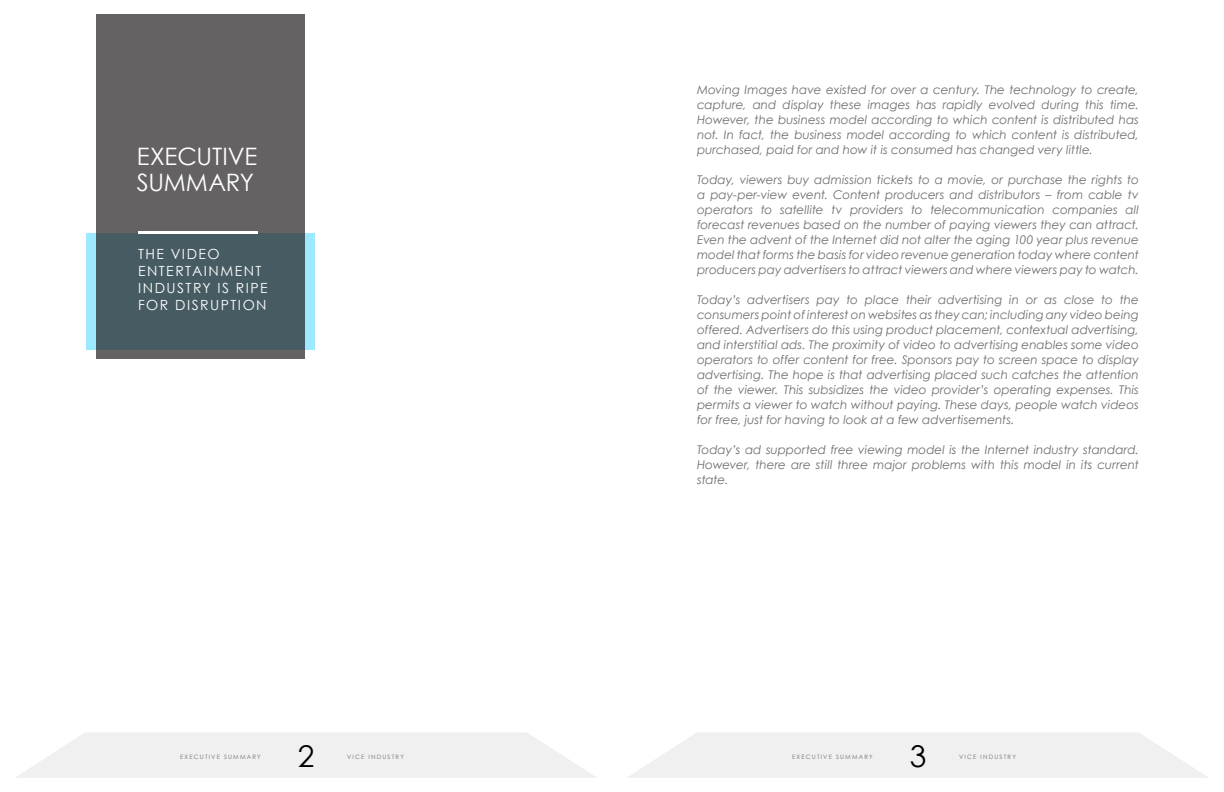
<style>
.page{position:relative;width:1224px;height:792px;background:#fff}
.page>*{position:absolute;margin:0;border:0;box-sizing:border-box;transform-origin:0 0}
.t1{font:30px "Century Gothic";color:#000}
.t2{font:24px/26px "Century Gothic";letter-spacing:-.005em;color:#fff}
.t3{font:14px/17px "Century Gothic";letter-spacing:.105em;color:#fff}
.t4{font:italic 12px/15px "Century Gothic";color:#6e6e6e;text-align:justify}
.t5{font:6px "Century Gothic";letter-spacing:.2em;color:#6e6e6e}
</style>
<div class="page">
<svg style="left:16px;top:733px;width:581px;height:45px"></svg>
<svg style="left:627px;top:733px;width:581px;height:45px"></svg>
<div style="left:87px;top:233px;width:228px;height:117px;background:#9de9ff"></div>
<svg style="left:96px;top:14px;width:209px;height:344px;background:#5b5f63"></svg>
<hr style="left:138px;top:231px;width:120px;height:2px;background:#fff">
<h2 class="t2" style="left:137px;top:143px;width:122px">EXECUTIVE<br>SUMMARY</h2>
<p class="t3" style="left:138px;top:245px;width:131px">THE VIDEO<br>ENTERTAINMENT<br>INDUSTRY IS RIPE<br>FOR DISRUPTION</p>
<p class="t4" style="left:697px;top:82px;width:443px">Moving Images have existed for over a century. The technology to create, capture, and display these images has rapidly evolved during this time.<br>However, the business model according to which content is distributed has not. In fact, the business model according to which content is distributed, purchased, paid for and how it is consumed has changed very little.</p>
<p class="t4" style="left:697px;top:172px;width:443px">Today, viewers buy admission tickets to a movie, or purchase the rights to a pay-per-view event. Content producers and distributors – from cable tv operators to satellite tv providers to telecommunication companies all forecast revenues based on the number of paying viewers they can attract.<br>Even the advent of the Internet did not alter the aging 100 year plus revenue model that forms the basis for video revenue generation today where content producers pay advertisers to attract viewers and where viewers pay to watch.</p>
<p class="t4" style="left:697px;top:292px;width:443px">Today’s advertisers pay to place their advertising in or as close to the consumers point of interest on websites as they can; including any video being offered. Advertisers do this using product placement, contextual advertising, and interstitial ads. The proximity of video to advertising enables some video operators to offer content for free. Sponsors pay to screen space to display advertising. The hope is that advertising placed such catches the attention of the viewer. This subsidizes the video provider’s operating expenses. This permits a viewer to watch without paying. These days, people watch videos for free, just for having to look at a few advertisements.</p>
<p class="t4" style="left:697px;top:442px;width:443px">Today’s ad supported free viewing model is the Internet industry standard.<br>However, there are still three major problems with this model in its current state.</p>
<p class="t5" style="left:180px;top:753px;width:82px">EXECUTIVE SUMMARY</p>
<h1 class="t1" style="left:298px;top:735px;width:18px">2</h1>
<p class="t5" style="left:347px;top:753px;width:58px">VICE INDUSTRY</p>
<p class="t5" style="left:792px;top:753px;width:82px">EXECUTIVE SUMMARY</p>
<h1 class="t1" style="left:910px;top:735px;width:18px">3</h1>
<p class="t5" style="left:959px;top:753px;width:58px">VICE INDUSTRY</p>
</div>
